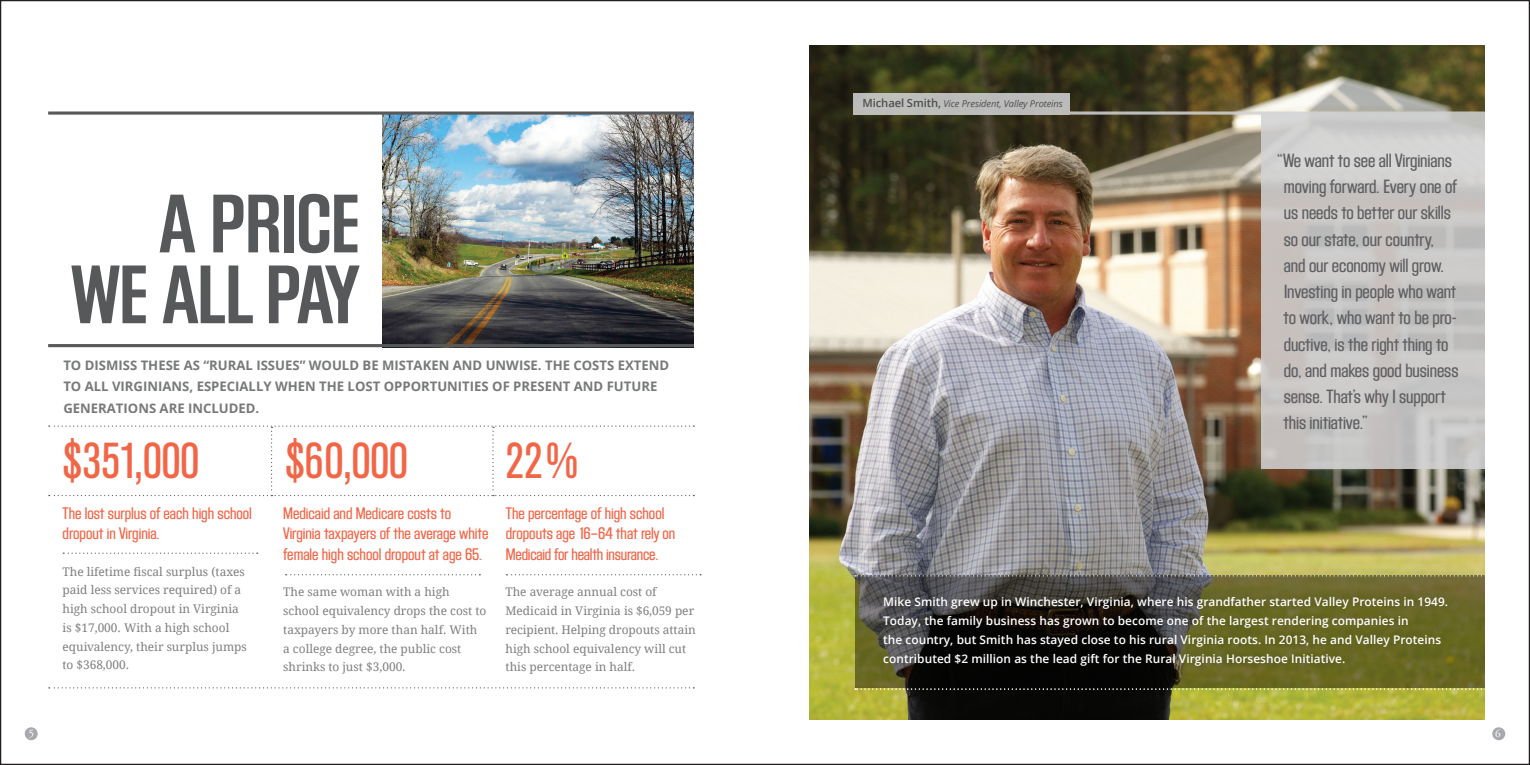
<style>
.page{position:relative;width:1530px;height:765px;background:#fff}
.page>*{position:absolute;margin:0;border:0;box-sizing:border-box;transform-origin:0 0}
.t1{font:86.5px "Block Gothic Bold Cond";color:#57585a}
.t2{font:condensed 50px "Akzidenz Grotesk BE";color:#f26648}
.t3{font:20px/26.2px "Block Gothic Med Cond";letter-spacing:-.005em;color:#5f5f62}
.t4{font:17.5px/20.6px "Block Gothic Med Cond";color:#f26648}
.t5{font:700 13.12px/21.2px "Open Sans";color:#555857}
.t6{font:11.88px/18.8px "Droid Serif";color:#5f5f62}
.t7{font:600 11.88px/18.8px "Open Sans";letter-spacing:.005em;color:#fff}
.t8{font:11.25px "Adobe Garamond Pro";color:#fff}
.t9{font:italic 9.38px "Open Sans";letter-spacing:-.01em;color:#4e4f50}
.s1{font-weight:600;font-style:normal;font-size:11.25px}
</style>
<div class="page">
<img style="left:810px;top:46px;width:675px;height:674px">
<svg style="left:855px;top:576px;width:629px;height:112px;background:#52502c"></svg>
<div style="left:877px;top:592px;width:576px;height:80px;background:#231f20;opacity:.25"></div>
<svg style="left:1261px;top:115px;width:224px;height:354px;background:#c8c6c5"></svg>
<div style="left:854px;top:93px;width:216px;height:21px;background:#bcbcbb"></div>
<svg style="left:854px;top:111px;width:631px;height:4px;fill:#bdbdbb"></svg>
<img style="left:382px;top:115px;width:312px;height:229px">
<svg style="left:48px;top:111px;width:646px;height:4px;background:#77787b"></svg>
<hr style="left:48px;top:344px;width:646px;height:3px;background:#57585a">
<div style="left:25px;top:727px;width:13px;height:13px;background:#a8a9ad;border-radius:50%"></div>
<div style="left:1492px;top:727px;width:13px;height:13px;background:#a8a9ad;border-radius:50%"></div>
<svg style="left:49px;top:687px;width:645px;height:1px"></svg>
<svg style="left:49px;top:426px;width:645px;height:70px"></svg>
<svg style="left:855px;top:575px;width:630px;height:1px"></svg>
<svg style="left:855px;top:688px;width:630px;height:2px"></svg>
<svg style="left:63px;top:553px;width:195px;height:1px"></svg>
<svg style="left:286px;top:574px;width:194px;height:1px"></svg>
<svg style="left:507px;top:574px;width:194px;height:1px"></svg>
<p class="t1" style="left:160px;top:178px;width:200px">A PRICE</p>
<p class="t1" style="left:71px;top:249px;width:289px">WE ALL PAY</p>
<p class="t5" style="left:63px;top:354px;width:607px">TO DISMISS THESE AS “RURAL ISSUES” WOULD BE MISTAKEN AND UNWISE. THE COSTS EXTEND<br>TO ALL VIRGINIANS, ESPECIALLY WHEN THE LOST OPPORTUNITIES OF PRESENT AND FUTURE<br>GENERATIONS ARE INCLUDED.</p>
<p class="t2" style="left:63px;top:433px;width:138px">$351,000</p>
<p class="t2" style="left:285px;top:433px;width:124px">$60,000</p>
<p class="t4" style="left:63px;top:504px;width:191px">The lost surplus of each high school dropout in Virginia.</p>
<p class="t4" style="left:283px;top:504px;width:207px">Medicaid and Medicare costs to<br>Virginia taxpayers of the average white female high school dropout at age 65.</p>
<p class="t4" style="left:506px;top:504px;width:171px">The percentage of high school dropouts age 16–64 that rely on<br>Medicaid for health insurance.</p>
<p class="t6" style="left:63px;top:562px;width:186px">The lifetime fiscal surplus (taxes paid less services required) of a high school dropout in Virginia is $17,000. With a high school equivalency, their surplus jumps to $368,000.</p>
<p class="t2" style="left:505px;top:433px;width:74px">22 %</p>
<p class="t6" style="left:283px;top:583px;width:205px">The same woman with a high school equivalency drops the cost to taxpayers by more than half. With a college degree, the public cost shrinks to just $3,000.</p>
<p class="t6" style="left:505px;top:583px;width:192px">The average annual cost of<br>Medicaid in Virginia is $6,059 per recipient. Helping dropouts attain high school equivalency will cut this percentage in half.</p>
<p class="t9" style="left:863px;top:98px;width:202px"><span class="s1">Michael Smith,</span> Vice President, Valley Proteins</p>
<p class="t3" style="left:1284px;top:148px;width:176px;text-indent:-6px">“We want to see all Virginians moving forward. Every one of us needs to better our skills so our state, our country, and our economy will grow.<br>Investing in people who want to work, who want to be pro&shy;ductive, is the right thing to do, and makes good business sense. That’s why I support this initiative.”</p>
<p class="t7" style="left:883px;top:592px;width:567px">Mike Smith grew up in Winchester, Virginia, where his grandfather started Valley Proteins in 1949.<br>Today, the family business has grown to become one of the largest rendering companies in<br>the country, but Smith has stayed close to his rural Virginia roots. In 2013, he and Valley Proteins contributed $2 million as the lead gift for the Rural Virginia Horseshoe Initiative.</p>
<p class="t8" style="left:28px;top:727px;width:7px">5</p>
<p class="t8" style="left:1495px;top:727px;width:7px">6</p>
</div>
